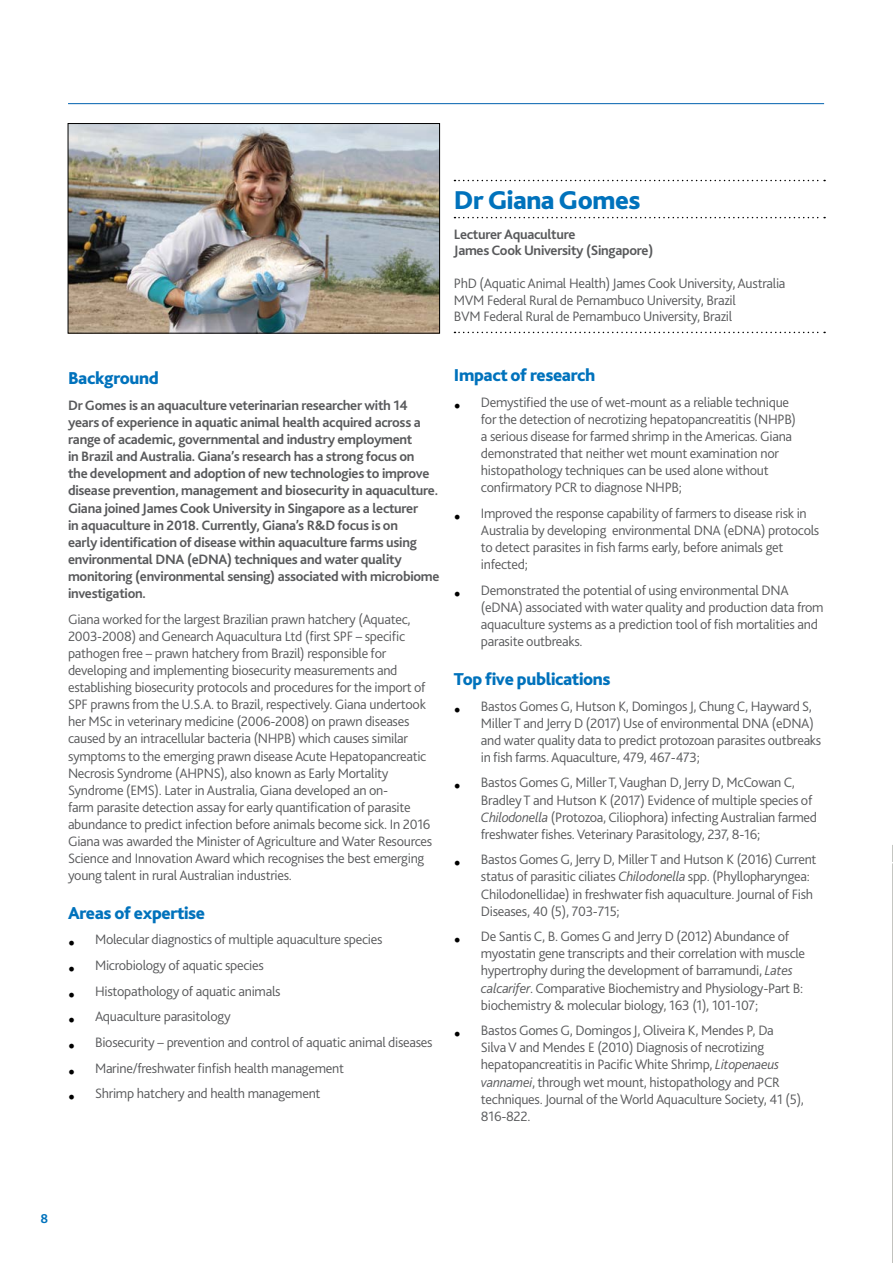
<style>
.page{position:relative;width:893px;height:1263px;background:#fff}
.page>*{position:absolute;margin:0;border:0;box-sizing:border-box;transform-origin:0 0}
.t1{font:800 27px "Bliss 2";letter-spacing:-.02em;color:#0072bc}
.t2{font:800 18px "Bliss 2";letter-spacing:-.02em;color:#0072bc}
.t3{font:300 14.25px/17.1px "Bliss 2";letter-spacing:-.02em;color:#58595b}
.t4{font:700 14.25px/17.1px "Bliss 2";letter-spacing:-.02em;color:#58595b}
.t5{font:700 13.5px "Bliss 2";color:#0072bc}
.s1{font-family:"Minion Pro";font-weight:400;font-size:18px;color:#000}
.s2{font-style:italic}
</style>
<div class="page">
<img style="left:892px;top:890px;width:1px;height:373px">
<img style="left:70px;top:125px;width:368px;height:206px">
<div style="left:68px;top:123px;width:372px;height:210px;border:1px solid #000"></div>
<hr style="left:68px;top:103px;width:756px;height:1px;background:#0061af">
<svg style="left:454px;top:217px;width:371px;height:1px"></svg>
<svg style="left:454px;top:180px;width:371px;height:1px"></svg>
<svg style="left:454px;top:332px;width:371px;height:1px"></svg>
<h1 class="t1" style="left:454px;top:184px;width:188px">Dr Giana Gomes</h1>
<p class="t4" style="left:454px;top:226px;width:201px;line-height:16.5px">Lecturer Aquaculture<br>James Cook University (Singapore)</p>
<p class="t3" style="left:454px;top:275px;width:333px;line-height:16.5px">PhD (Aquatic Animal Health) James Cook University, Australia<br>MVM Federal Rural de Pernambuco University, Brazil<br>BVM Federal Rural de Pernambuco University, Brazil</p>
<p class="t2" style="left:68px;top:367px;width:92px">Background</p>
<p class="t4" style="left:68px;top:397px;width:373px">Dr Gomes is an aquaculture veterinarian researcher with 14 years of experience in aquatic animal health acquired across a range of academic, governmental and industry employment<br>in Brazil and Australia. Giana’s research has a strong focus on<br>the development and adoption of new technologies to improve disease prevention, management and biosecurity in aquaculture.<br>Giana joined James Cook University in Singapore as a lecturer<br>in aquaculture in 2018. Currently, Giana’s R&amp;D focus is on<br>early identification of disease within aquaculture farms using environmental DNA (eDNA) techniques and water quality monitoring (environmental sensing) associated with microbiome investigation.</p>
<p class="t3" style="left:68px;top:610px;width:366px">Giana worked for the largest Brazilian prawn hatchery (Aquatec, 2003-2008) and Genearch Aquacultura Ltd (first SPF – specific pathogen free – prawn hatchery from Brazil) responsible for developing and implementing biosecurity measurements and establishing biosecurity protocols and procedures for the import of SPF prawns from the U.S.A. to Brazil, respectively. Giana undertook her MSc in veterinary medicine (2006-2008) on prawn diseases caused by an intracellular bacteria (NHPB) which causes similar symptoms to the emerging prawn disease Acute Hepatopancreatic Necrosis Syndrome (AHPNS), also known as Early Mortality Syndrome (EMS). Later in Australia, Giana developed an on-<br>farm parasite detection assay for early quantification of parasite abundance to predict infection before animals become sick. In 2016<br>Giana was awarded the Minister of Agriculture and Water Resources Science and Innovation Award which recognises the best emerging young talent in rural Australian industries.</p>
<p class="t2" style="left:68px;top:902px;width:139px">Areas of expertise</p>
<p class="t3" style="left:68px;top:931px;width:316px"><span class="s1">•</span> Molecular diagnostics of multiple aquaculture species</p>
<p class="t3" style="left:68px;top:957px;width:197px"><span class="s1">•</span> Microbiology of aquatic species</p>
<p class="t3" style="left:68px;top:982px;width:214px"><span class="s1">•</span> Histopathology of aquatic animals</p>
<p class="t3" style="left:68px;top:1008px;width:164px"><span class="s1">•</span> Aquaculture parasitology</p>
<p class="t3" style="left:68px;top:1033px;width:366px"><span class="s1">•</span> Biosecurity – prevention and control of aquatic animal diseases</p>
<p class="t3" style="left:68px;top:1059px;width:278px"><span class="s1">•</span> Marine/freshwater finfish health management</p>
<p class="t3" style="left:68px;top:1085px;width:254px"><span class="s1">•</span> Shrimp hatchery and health management</p>
<p class="t2" style="left:454px;top:364px;width:143px">Impact of research</p>
<p class="t3" style="left:481px;top:394px;width:317px;text-indent:-27px"><span class="s1">•</span> Demystified the use of wet-mount as a reliable technique for the detection of necrotizing hepatopancreatitis (NHPB) a serious disease for farmed shrimp in the Americas. Giana demonstrated that neither wet mount examination nor histopathology techniques can be used alone without confirmatory PCR to diagnose NHPB;</p>
<p class="t3" style="left:481px;top:505px;width:340px;text-indent:-27px"><span class="s1">•</span> Improved the response capability of farmers to disease risk in Australia by developing environmental DNA (eDNA) protocols to detect parasites in fish farms early, before animals get infected;</p>
<p class="t3" style="left:481px;top:582px;width:344px;text-indent:-27px"><span class="s1">•</span> Demonstrated the potential of using environmental DNA (eDNA) associated with water quality and production data from aquaculture systems as a prediction tool of fish mortalities and parasite outbreaks.</p>
<p class="t2" style="left:454px;top:668px;width:158px">Top five publications</p>
<p class="t3" style="left:481px;top:697px;width:342px;text-indent:-27px"><span class="s1">•</span> Bastos Gomes G, Hutson K, Domingos J, Chung C, Hayward S, Miller T and Jerry D (2017) Use of environmental DNA (eDNA) and water quality data to predict protozoan parasites outbreaks in fish farms. Aquaculture, 479, 467-473;</p>
<p class="t3" style="left:481px;top:774px;width:338px;text-indent:-27px"><span class="s1">•</span> Bastos Gomes G, Miller T, Vaughan D, Jerry D, McCowan C, Bradley T and Hutson K (2017) Evidence of multiple species of <span class="s2">Chilodonella</span> (Protozoa, Ciliophora) infecting Australian farmed freshwater fishes. Veterinary Parasitology, 237, 8-16;</p>
<p class="t3" style="left:481px;top:851px;width:337px;text-indent:-27px"><span class="s1">•</span> Bastos Gomes G, Jerry D, Miller T and Hutson K (2016) Current status of parasitic ciliates <span class="s2">Chilodonella</span> spp. (Phyllopharyngea:<br>Chilodonellidae) in freshwater fish aquaculture. Journal of Fish Diseases, 40 (5), 703-715;</p>
<p class="t3" style="left:481px;top:928px;width:326px;text-indent:-27px"><span class="s1">•</span> De Santis C, B. Gomes G and Jerry D (2012) Abundance of myostatin gene transcripts and their correlation with muscle hypertrophy during the development of barramundi, <span class="s2">Lates calcarifer</span>. Comparative Biochemistry and Physiology-Part B: biochemistry &amp; molecular biology, 163 (1), 101-107;</p>
<p class="t3" style="left:481px;top:1022px;width:324px;text-indent:-27px"><span class="s1">•</span> Bastos Gomes G, Domingos J, Oliveira K, Mendes P, Da<br>Silva V and Mendes E (2010) Diagnosis of necrotizing hepatopancreatitis in Pacific White Shrimp, <span class="s2">Litopenaeus vannamei</span>, through wet mount, histopathology and PCR techniques. Journal of the World Aquaculture Society, 41 (5), 816-822.</p>
<p class="t5" style="left:40px;top:1210px;width:9px">8</p>
</div>
